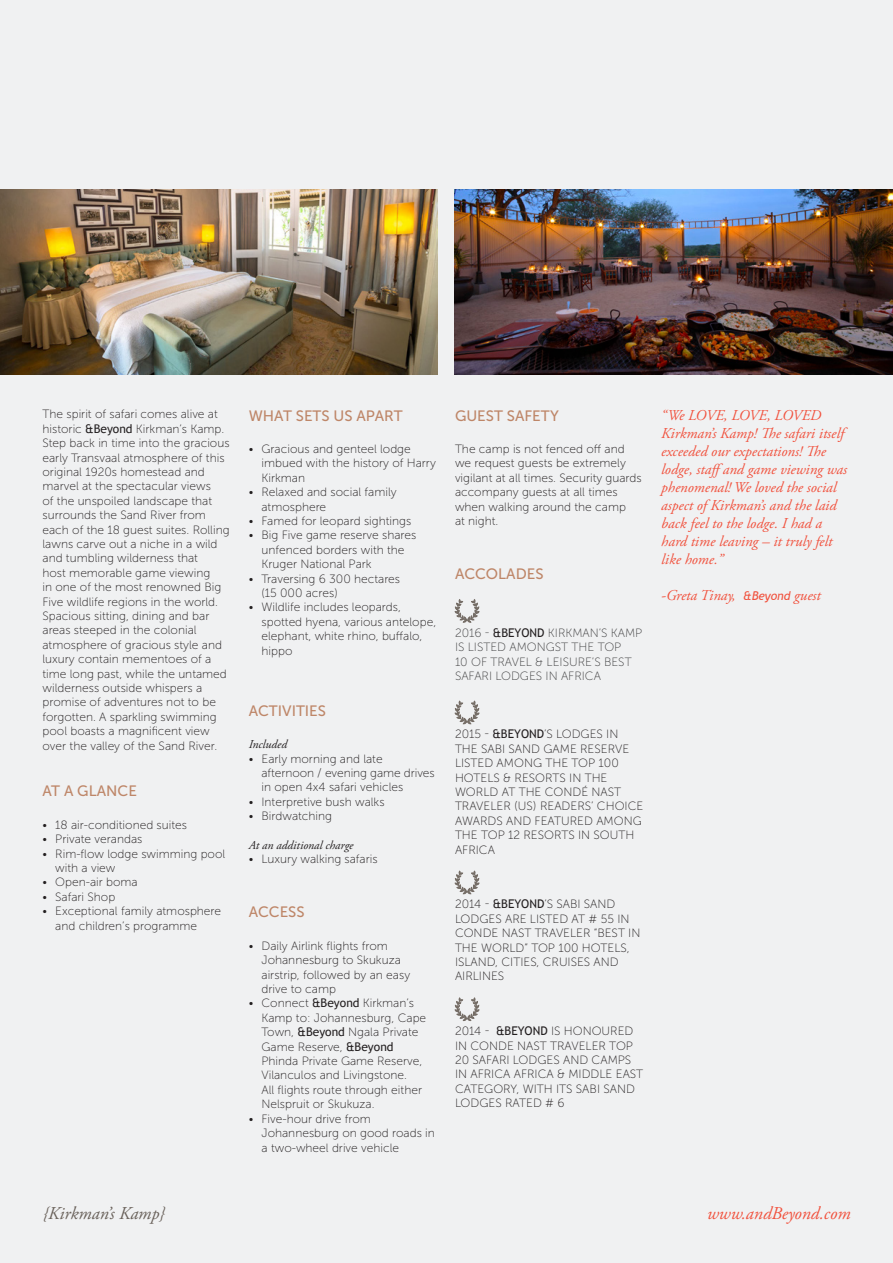
<style>
.page{position:relative;width:893px;height:1263px;background:#fff}
.page>*{position:absolute;margin:0;border:0;box-sizing:border-box;transform-origin:0 0}
.t1{font:italic 18px "Adobe Garamond Pro";color:#f0523e}
.t2{font:italic 18px "Adobe Garamond Pro";color:#686059}
.t3{font:italic 15px/18px "Adobe Garamond Pro";color:#f0523e}
.t4{font:15px "Museo Sans 500";color:#be8668}
.t5{font:12px/14.4px "Museo Sans 100";color:#231f20}
.t6{font:12px/14.4px "Museo Sans 100";color:#3e3e3f}
.t7{font:italic 12px "Adobe Garamond Pro";color:#231f20}
.s1{font-family:"Trebuchet MS"}
.s2{font-family:"Trebuchet MS";color:#231f20}
.s3{font-family:"Trebuchet MS";font-size:12px}
</style>
<div class="page">
<div style="left:1px;top:0;width:892px;height:1262px;background:#f0f1f2"></div>
<img style="left:0;top:189px;width:438px;height:185px">
<img style="left:454px;top:189px;width:439px;height:185px">
<svg style="left:454px;top:600px;width:26px;height:23px"></svg>
<svg style="left:454px;top:701px;width:26px;height:24px"></svg>
<svg style="left:454px;top:871px;width:26px;height:24px"></svg>
<svg style="left:454px;top:998px;width:26px;height:24px"></svg>
<p class="t5" style="left:43px;top:407px;width:189px">The spirit of safari comes alive at historic <span class="s1">&amp;Beyond</span> Kirkman’s Kamp.<br>Step back in time into the gracious early Transvaal atmosphere of this original 1920s homestead and marvel at the spectacular views<br>of the unspoiled landscape that surrounds the Sand River from each of the 18 guest suites. Rolling lawns carve out a niche in a wild and tumbling wilderness that<br>host memorable game viewing<br>in one of the most renowned Big<br>Five wildlife regions in the world.<br>Spacious sitting, dining and bar areas steeped in the colonial atmosphere of gracious style and luxury contain mementoes of a time long past, while the untamed wilderness outside whispers a promise of adventures not to be forgotten. A sparkling swimming pool boasts a magnificent view over the valley of the Sand River.</p>
<p class="t4" style="left:43px;top:783px;width:96px">AT A GLANCE</p>
<p class="t5" style="left:43px;top:818px;width:146px">• 18 air-conditioned suites</p>
<p class="t5" style="left:43px;top:832px;width:101px">• Private verandas</p>
<p class="t5" style="left:55px;top:846px;width:171px;text-indent:-13px">• Rim-flow lodge swimming pool with a view</p>
<p class="t5" style="left:43px;top:875px;width:97px">• Open-air boma</p>
<p class="t5" style="left:43px;top:890px;width:74px">• Safari Shop</p>
<p class="t5" style="left:55px;top:904px;width:167px;text-indent:-13px">• Exceptional family atmosphere and children’s programme</p>
<p class="t4" style="left:249px;top:407px;width:155px">WHAT SETS US APART</p>
<p class="t5" style="left:261px;top:442px;width:176px;text-indent:-13px">• Gracious and genteel lodge imbued with the history of Harry<br>Kirkman</p>
<p class="t5" style="left:261px;top:485px;width:137px;text-indent:-13px">• Relaxed and social family atmosphere</p>
<p class="t5" style="left:249px;top:514px;width:164px">• Famed for leopard sightings</p>
<p class="t5" style="left:261px;top:528px;width:156px;text-indent:-13px">• Big Five game reserve shares unfenced borders with the<br>Kruger National Park</p>
<p class="t5" style="left:261px;top:571px;width:140px;text-indent:-13px">• Traversing 6 300 hectares (15 000 acres)</p>
<p class="t5" style="left:261px;top:600px;width:176px;text-indent:-13px">• Wildlife includes leopards, spotted hyena, various antelope, elephant, white rhino, buffalo, hippo</p>
<p class="t4" style="left:249px;top:702px;width:79px">ACTIVITIES</p>
<p class="t7" style="left:249px;top:737px;width:40px">Included</p>
<p class="t5" style="left:261px;top:751px;width:175px;text-indent:-13px">• Early morning and late afternoon / evening game drives in open 4x4 safari vehicles</p>
<p class="t5" style="left:249px;top:795px;width:137px">• Interpretive bush walks</p>
<p class="t5" style="left:249px;top:809px;width:85px">• Birdwatching</p>
<p class="t7" style="left:249px;top:838px;width:106px">At an additional charge</p>
<p class="t5" style="left:249px;top:852px;width:130px">• Luxury walking safaris</p>
<p class="t4" style="left:249px;top:904px;width:57px">ACCESS</p>
<p class="t5" style="left:261px;top:939px;width:150px;text-indent:-13px">• Daily Airlink flights from<br>Johannesburg to Skukuza airstrip, followed by an easy drive to camp</p>
<p class="t5" style="left:261px;top:996px;width:166px;text-indent:-13px">• Connect <span class="s1">&amp;Beyond</span> Kirkman’s<br>Kamp to: Johannesburg, Cape<br>Town, <span class="s1">&amp;Beyond</span> Ngala Private<br>Game Reserve, <span class="s1">&amp;Beyond<br></span>Phinda Private Game Reserve,<br>Vilanculos and Livingstone.<br>All flights route through either<br>Nelspruit or Skukuza.</p>
<p class="t5" style="left:261px;top:1111px;width:175px;text-indent:-13px">• Five-hour drive from<br>Johannesburg on good roads in a two-wheel drive vehicle</p>
<p class="t4" style="left:455px;top:407px;width:105px">GUEST SAFETY</p>
<p class="t5" style="left:455px;top:442px;width:188px">The camp is not fenced off and we request guests be extremely vigilant at all times. Security guards accompany guests at all times when walking around the camp<br>at night.</p>
<p class="t4" style="left:455px;top:566px;width:90px">ACCOLADES</p>
<p class="t6" style="left:455px;top:626px;width:189px">2016 - <span class="s2">&amp;BEYOND</span> KIRKMAN’S KAMP<br>IS LISTED AMONGST THE TOP<br>10 OF TRAVEL &amp; LEISURE’S BEST<br>SAFARI LODGES IN AFRICA</p>
<p class="t3" style="left:661px;top:407px;width:187px">“We LOVE, LOVE, LOVED<br>Kirkman’s Kamp! The safari itself exceeded our expectations! The lodge, staffand game viewing was phenomenal! We loved the social aspect of Kirkman’s and the laid back feel to the lodge. I had a hard time leaving – it truly felt like home.”</p>
<p class="t3" style="left:661px;top:587px;width:161px">-Greta Tinay, <span class="s3">&amp;Beyond</span> guest</p>
<p class="t5" style="left:455px;top:727px;width:190px">2015 - <span class="s1">&amp;BEYOND</span>’S LODGES IN<br>THE SABI SAND GAME RESERVE<br>LISTED AMONG THE TOP 100<br>HOTELS &amp; RESORTS IN THE<br>WORLD AT THE CONDÉ NAST<br>TRAVELER (US) READERS’ CHOICE<br>AWARDS AND FEATURED AMONG<br>THE TOP 12 RESORTS IN SOUTH<br>AFRICA</p>
<p class="t5" style="left:455px;top:897px;width:187px">2014 - <span class="s1">&amp;BEYOND</span>’S SABI SAND<br>LODGES ARE LISTED AT # 55 IN<br>CONDE NAST TRAVELER “BEST IN<br>THE WORLD” TOP 100 HOTELS,<br>ISLAND, CITIES, CRUISES AND<br>AIRLINES</p>
<p class="t5" style="left:455px;top:1024px;width:190px">2014 - <span class="s1">&amp;BEYOND</span> IS HONOURED<br>IN CONDE NAST TRAVELER TOP<br>20 SAFARI LODGES AND CAMPS<br>IN AFRICA AFRICA &amp; MIDDLE EAST<br>CATEGORY, WITH ITS SABI SAND<br>LODGES RATED # 6</p>
<p class="t2" style="left:43px;top:1202px;width:124px">{Kirkman’s Kamp}</p>
<p class="t1" style="left:707px;top:1202px;width:145px">www.andBeyond.com</p>
</div>
